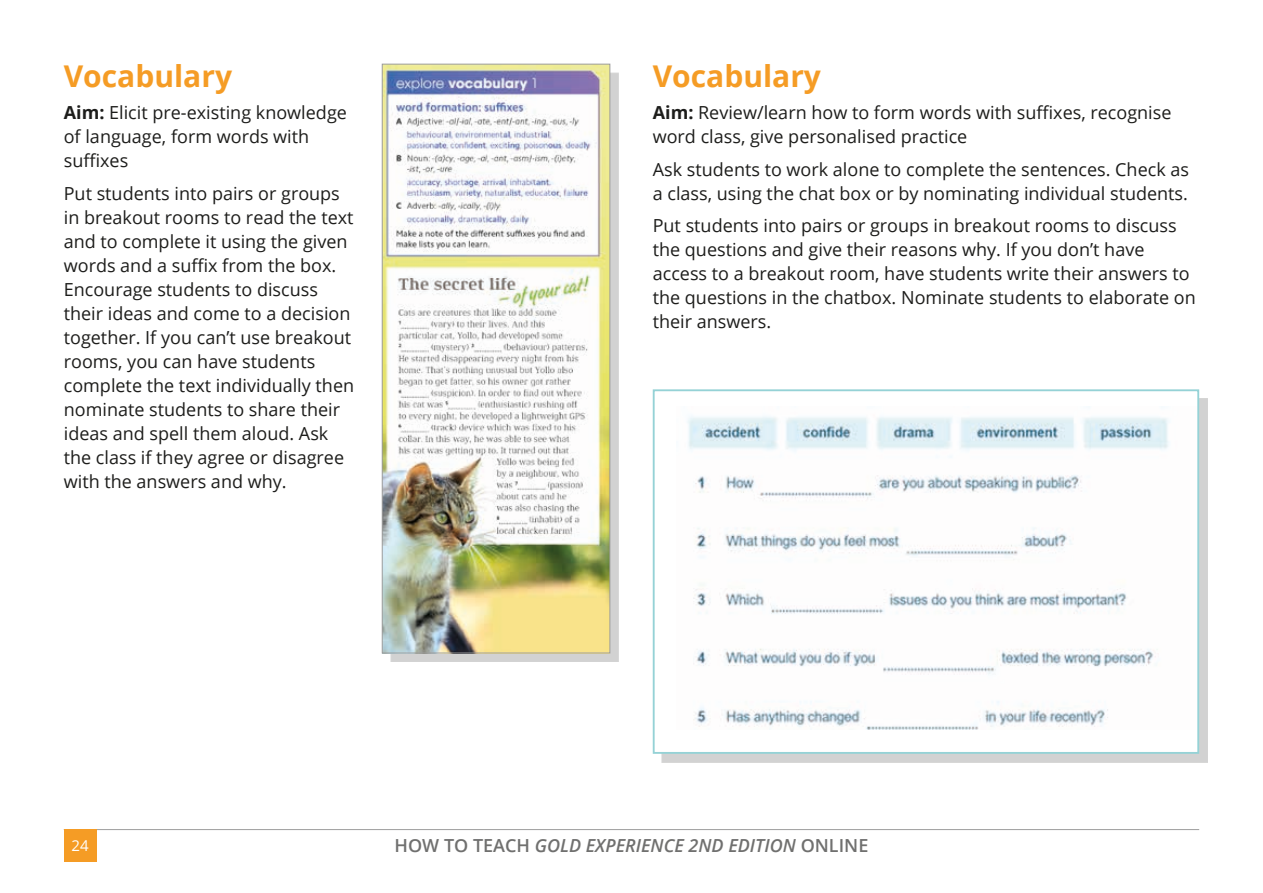
<style>
.page{position:relative;width:1263px;height:893px;background:#fff}
.page>*{position:absolute;margin:0;border:0;box-sizing:border-box;transform-origin:0 0}
.t1{font:700 30px "Open Sans";color:#f59c25}
.t2{font:18px/24px "Open Sans";color:#1d1d1b}
.t3{font:italic 600 18px "Open Sans";color:#70706f}
.t4{font:15px "Open Sans";color:#fff}
.s1{font-weight:700}
.s2{font-style:normal}
</style>
<div class="page">
<hr style="left:64px;top:829px;width:1135px;height:1px;background:#9d9d9d">
<div style="left:391px;top:72px;width:228px;height:590px;background:#1d1d1b;opacity:.2"></div>
<img style="left:384px;top:66px;width:224px;height:585px">
<div style="left:382px;top:64px;width:228px;height:589px;border:1px solid #9d9d9d"></div>
<div style="left:662px;top:398px;width:546px;height:365px;background:#d2d2d2"></div>
<div style="left:654px;top:390px;width:544px;height:363px;background:#fff"></div>
<img style="left:687px;top:416px;width:482px;height:313px">
<div style="left:653px;top:389px;width:546px;height:365px;border:2px solid #95d2d6"></div>
<div style="left:64px;top:829px;width:32px;height:33px;background:#f59c25"></div>
<h1 class="t1" style="left:64px;top:55px;width:170px">Vocabulary</h1>
<p class="t2" style="left:64px;top:100px;width:285px"><span class="s1">Aim:</span> Elicit pre-existing knowledge of language, form words with suffixes</p>
<p class="t2" style="left:64px;top:181px;width:292px">Put students into pairs or groups in breakout rooms to read the text and to complete it using the given words and a suffix from the box.<br>Encourage students to discuss their ideas and come to a decision together. If you can’t use breakout rooms, you can have students complete the text individually then nominate students to share their ideas and spell them aloud. Ask the class if they agree or disagree with the answers and why.</p>
<h1 class="t1" style="left:653px;top:55px;width:170px">Vocabulary</h1>
<p class="t2" style="left:653px;top:100px;width:520px"><span class="s1">Aim:</span> Review/learn how to form words with suffixes, recognise word class, give personalised practice</p>
<p class="t2" style="left:653px;top:157px;width:538px">Ask students to work alone to complete the sentences. Check as a class, using the chat box or by nominating individual students.</p>
<p class="t2" style="left:653px;top:213px;width:544px">Put students into pairs or groups in breakout rooms to discuss the questions and give their reasons why. If you don’t have access to a breakout room, have students write their answers to the questions in the chatbox. Nominate students to elaborate on their answers.</p>
<p class="t4" style="left:71px;top:835px;width:19px">24</p>
<p class="t3" style="left:395px;top:833px;width:475px"><span class="s2">HOW TO TEACH</span> GOLD EXPERIENCE 2ND EDITION <span class="s2">ONLINE</span></p>
</div>
